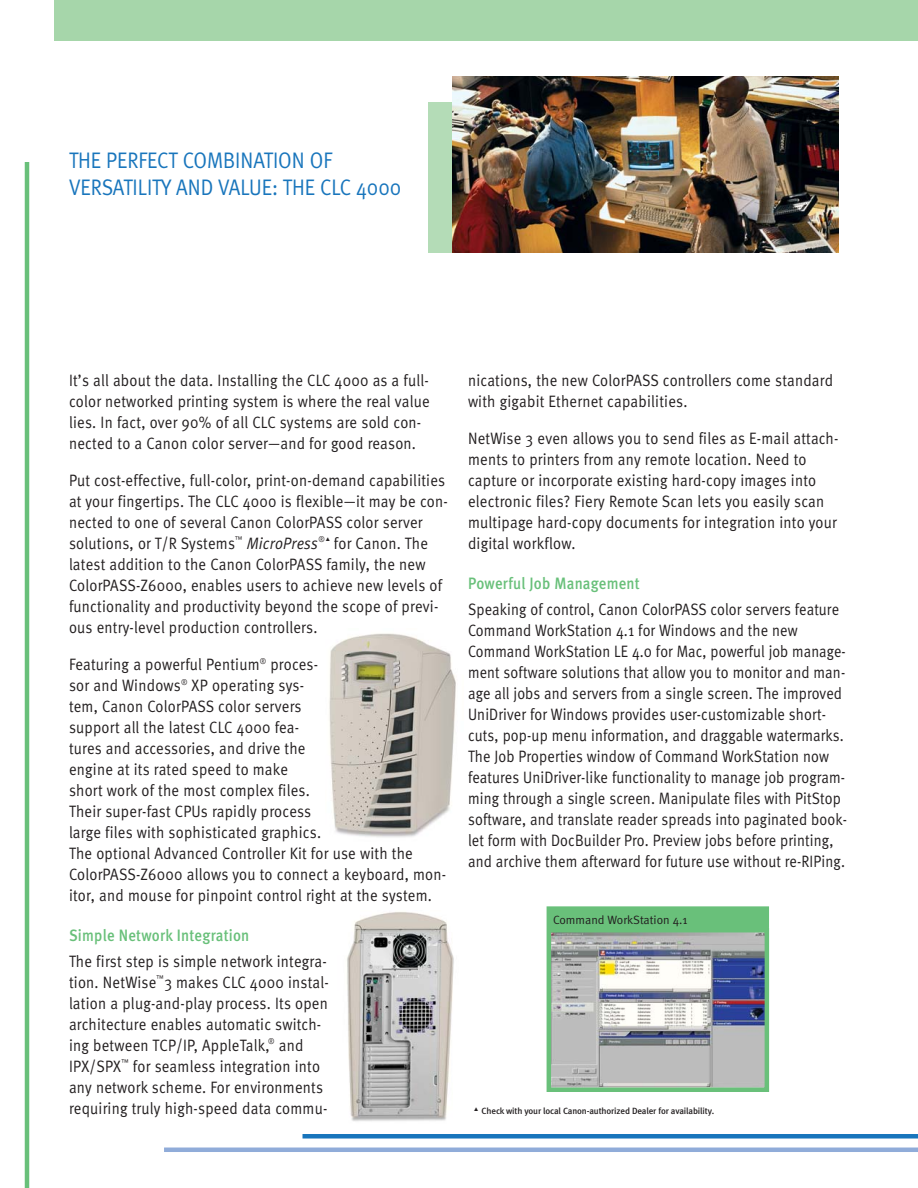
<style>
.page{position:relative;width:918px;height:1188px;background:#fff}
.page>*{position:absolute;margin:0;border:0;box-sizing:border-box;transform-origin:0 0}
.t1{font:22.5px/27px "Meta Normal";color:#1875bc;scale:.9 1}
.t2{font:16.5px/21px "Meta Normal";letter-spacing:.015em;color:#231f20;scale:.9 1}
.t3{font:16.5px/21px "Meta Normal";letter-spacing:.015em;color:#231f20;scale:.88 1}
.t4{font:500 16.5px "Meta";letter-spacing:.015em;color:#69c07a;scale:.9 1}
.t5{font:12px "Meta Normal";color:#231f20}
.t6{font:500 9px "Meta";letter-spacing:-.01em;color:#231f20}
.s1{font-style:italic}
</style>
<div class="page">
<div style="left:428px;top:102px;width:52px;height:151px;background:#b4dcb7"></div>
<hr style="left:25px;top:162px;width:4px;height:1026px;background:#69c07a">
<div style="left:54px;top:0;width:864px;height:40px;background:#a6d6aa"></div>
<div style="left:303px;top:1134px;width:615px;height:5px;background:#1875bc"></div>
<hr style="left:164px;top:1148px;width:754px;height:4px;background:#90acd9">
<img style="left:329px;top:633px;width:127px;height:204px">
<img style="left:347px;top:912px;width:107px;height:209px">
<img style="left:552px;top:933px;width:212px;height:154px">
<div style="left:547px;top:928px;width:222px;height:164px;border:4px solid #69c07a"></div>
<div style="left:547px;top:907px;width:221px;height:20px;background:#69c07a"></div>
<div style="left:547px;top:906px;width:222px;height:22px;border:2px solid #69c07a"></div>
<img style="left:452px;top:76px;width:387px;height:177px">
<h1 class="t1" style="left:69px;top:149px;width:371px">THE PERFECT COMBINATION OF<br>VERSATILITY AND VALUE: THE CLC 4000</h1>
<p class="t2" style="left:69px;top:371px;width:402px">It’s all about the data. Installing the CLC 4000 as a full&shy;color networked printing system is where the real value lies. In fact, over 90% of all CLC systems are sold con&shy;nected to a Canon color server—and for good reason.</p>
<p class="t2" style="left:69px;top:471px;width:422px">Put cost-effective, full-color, print-on-demand capabilities at your fingertips. The CLC 4000 is flexible—it may be con&shy;nected to one of several Canon ColorPASS color server solutions, or T/R Systems<sup>™</sup> <span class="s1">MicroPress</span><sup>®</sup> ▲ for Canon. The latest addition to the Canon ColorPASS family, the new ColorPASS-Z6000, enables users to achieve new levels of functionality and productivity beyond the scope of previ&shy;ous entry-level production controllers.</p>
<p class="t2" style="left:69px;top:656px;width:421px">Featuring a powerful Pentium<sup>®</sup> proces-<br>sor and Windows<sup>®</sup> XP operating sys-<br>tem, Canon ColorPASS color servers<br>support all the latest CLC 4000 fea-<br>tures and accessories, and drive the<br>engine at its rated speed to make<br>short work of the most complex files.<br>Their super-fast CPUs rapidly process<br>large files with sophisticated graphics.<br>The optional Advanced Controller Kit for use with the ColorPASS-Z6000 allows you to connect a keyboard, mon&shy;itor, and mouse for pinpoint control right at the system.</p>
<p class="t4" style="left:69px;top:930px;width:202px">Simple Network Integration</p>
<p class="t2" style="left:69px;top:952px;width:290px">The first step is simple network integra&shy;tion. NetWise<sup>™</sup>3 makes CLC 4000 instal&shy;lation a plug-and-play process. Its open architecture enables automatic switch&shy;ing between TCP/IP, AppleTalk,<sup>®</sup> and IPX/SPX<sup>™</sup> for seamless integration into any network scheme. For environments requiring truly high-speed data commu-</p>
<p class="t2" style="left:468px;top:371px;width:407px">nications, the new ColorPASS controllers come standard with gigabit Ethernet capabilities.</p>
<p class="t2" style="left:468px;top:429px;width:413px">NetWise 3 even allows you to send files as E-mail attach&shy;ments to printers from any remote location. Need to capture or incorporate existing hard-copy images into electronic files? Fiery Remote Scan lets you easily scan multipage hard-copy documents for integration into your digital workflow.</p>
<p class="t4" style="left:468px;top:578px;width:192px">Powerful Job Management</p>
<p class="t3" style="left:468px;top:600px;width:432px">Speaking of control, Canon ColorPASS color servers feature Command WorkStation 4.1 for Windows and the new Command WorkStation LE 4.0 for Mac, powerful job manage&shy;ment software solutions that allow you to monitor and man&shy;age all jobs and servers from a single screen. The improved UniDriver for Windows provides user-customizable short&shy;cuts, pop-up menu information, and draggable watermarks.<br>The Job Properties window of Command WorkStation now features UniDriver-like functionality to manage job program&shy;ming through a single screen. Manipulate files with PitStop software, and translate reader spreads into paginated book&shy;let form with DocBuilder Pro. Preview jobs before printing, and archive them afterward for future use without re-RIPing.</p>
<p class="t5" style="left:553px;top:915px;width:136px">Command WorkStation 4.1</p>
<p class="t6" style="left:474px;top:1108px;width:241px">▲ Check with your local Canon-authorized Dealer for availability.</p>
</div>
